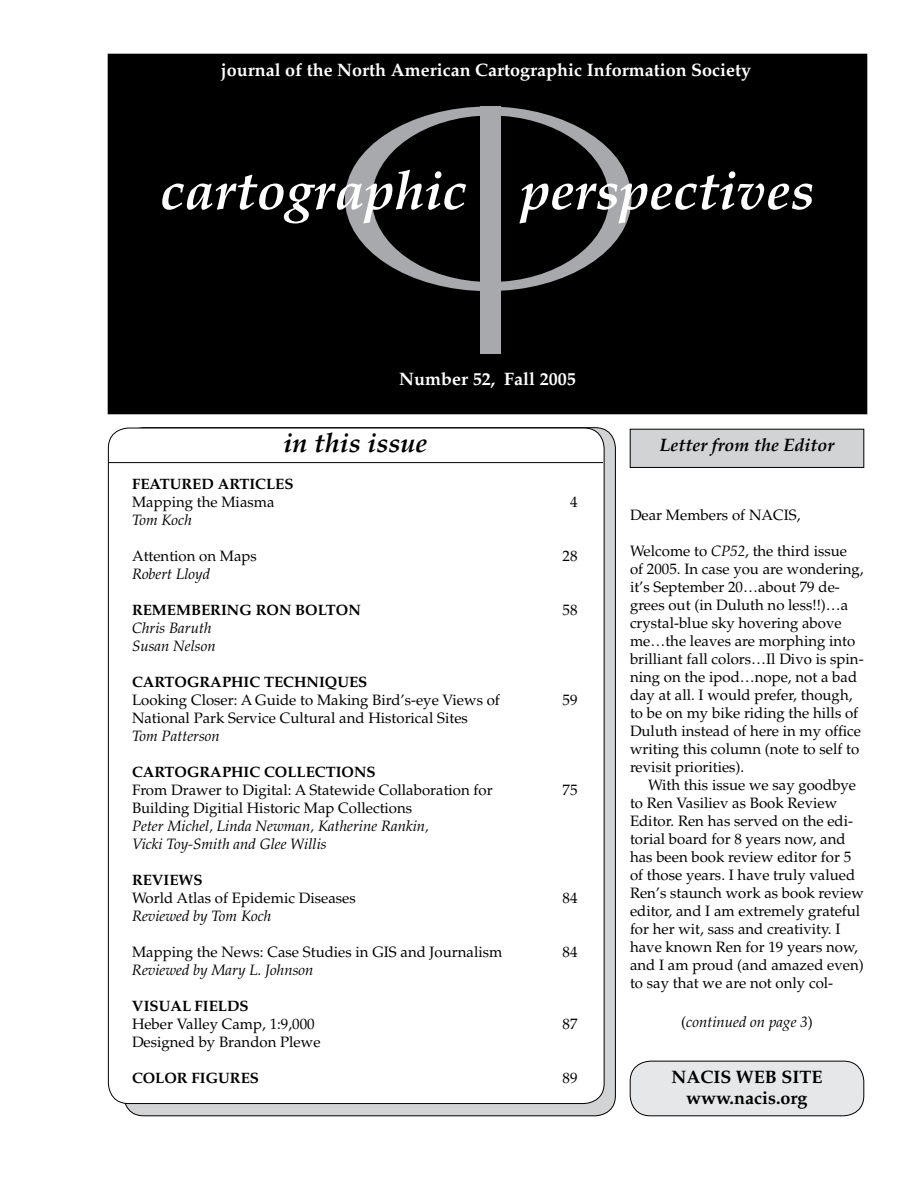
<style>
.page{position:relative;width:918px;height:1188px;background:#fff}
.page>*{position:absolute;margin:0;border:0;box-sizing:border-box;transform-origin:0 0}
.t1{font:italic 700 54px "Palatino";color:#fff}
.t2{font:italic 700 27px "Palatino";color:#000}
.t3{font:700 18px "Palatino";color:#fff}
.t4{font:700 18px/21.6px "Palatino";color:#000;text-align:center}
.t5{font:italic 700 18px "Palatino";color:#fff}
.t6{font:italic 700 18px "Palatino";color:#000}
.t7{font:15px/18px "Palatino";color:#000}
.t8{font:italic 15px/18px "Palatino";color:#000}
.t9{font:700 15px "Palatino";color:#000}
.s1{font-style:italic}
.s2{font-style:normal}
</style>
<div class="page">
<div style="left:108px;top:54px;width:759px;height:360px;background:#000"></div>
<div style="left:345px;top:106px;width:287px;height:185px;background:#a7a9ac;border-radius:50%"></div>
<div style="left:372px;top:116px;width:237px;height:166px;background:#000;border-radius:50%"></div>
<div style="left:480px;top:106px;width:21px;height:248px;background:#a7a9ac"></div>
<div style="left:630px;top:1061px;width:234px;height:55px;background:#e6e7e8;border-radius:20px"></div>
<div style="left:630px;top:1061px;width:234px;height:55px;border:1px solid #000;border-radius:20px"></div>
<div style="left:124px;top:428px;width:491px;height:688px;background:#d1d3d4;border-radius:20px"></div>
<div style="left:108px;top:428px;width:496px;height:676px;background:#fff;border-radius:20px"></div>
<hr style="left:108px;top:462px;width:495px;height:1px;background:#000">
<div style="left:630px;top:429px;width:234px;height:38px;background:#d1d3d4"></div>
<div style="left:630px;top:429px;width:234px;height:39px;border:1px solid #000"></div>
<p class="t5" style="left:384px;top:55px;width:206px">cartographic perspectives</p>
<p class="t3" style="left:221px;top:60px;width:532px">journal of the North American Cartographic Information Society</p>
<h1 class="t1" style="left:161px;top:159px;width:655px">cartographic perspectives</h1>
<p class="t3" style="left:399px;top:369px;width:178px">Number 52, Fall 2005</p>
<h2 class="t2" style="left:284px;top:427px;width:145px">in this issue</h2>
<p class="t9" style="left:132px;top:475px;width:11px">feat</p>
<p class="t9" style="left:170px;top:475px;width:125px">ured articleS</p>
<p class="t7" style="left:132px;top:493px;width:144px">Mapping the Miasma</p>
<p class="t7" style="left:570px;top:493px;width:9px">4</p>
<p class="t8" style="left:132px;top:511px;width:61px">Tom Koch</p>
<p class="t7" style="left:132px;top:547px;width:127px">Attention on Maps</p>
<p class="t7" style="left:562px;top:547px;width:16px">28</p>
<p class="t8" style="left:132px;top:565px;width:80px">Robert Lloyd</p>
<p class="t9" style="left:132px;top:601px;width:230px">REMEMBERING RON BOLTON</p>
<p class="t7" style="left:562px;top:601px;width:16px">58</p>
<p class="t8" style="left:132px;top:619px;width:85px">Chris Baruth<br>Susan Nelson</p>
<p class="t9" style="left:132px;top:673px;width:237px">CARTOGRAPHIC TECHNIQUES</p>
<p class="t7" style="left:132px;top:691px;width:369px">Looking Closer: A Guide to Making Bird’s-eye Views of</p>
<p class="t7" style="left:562px;top:691px;width:16px">59</p>
<p class="t7" style="left:132px;top:709px;width:337px">National Park Service Cultural and Historical Sites</p>
<p class="t8" style="left:132px;top:727px;width:89px">Tom Patterson</p>
<p class="t9" style="left:132px;top:763px;width:245px">CARTOGRAPHIC COLLECTIONS</p>
<p class="t7" style="left:132px;top:781px;width:362px">From Drawer to Digital: A Statewide Collaboration for</p>
<p class="t7" style="left:562px;top:781px;width:16px">75</p>
<p class="t7" style="left:132px;top:799px;width:282px">Building Digitial Historic Map Collections</p>
<p class="t8" style="left:132px;top:817px;width:298px">Peter Michel, Linda Newman, Katherine Rankin,<br>Vicki Toy-Smith and Glee Willis</p>
<p class="t9" style="left:132px;top:871px;width:72px">REVIEWS</p>
<p class="t7" style="left:132px;top:889px;width:225px">World Atlas of Epidemic Diseases</p>
<p class="t7" style="left:562px;top:889px;width:16px">84</p>
<p class="t8" style="left:132px;top:907px;width:141px">Reviewed by Tom Koch</p>
<p class="t7" style="left:132px;top:943px;width:372px">Mapping the News: Case Studies in GIS and Journalism</p>
<p class="t7" style="left:562px;top:943px;width:16px">84</p>
<p class="t8" style="left:132px;top:961px;width:183px">Reviewed by Mary L. Johnson</p>
<p class="t9" style="left:132px;top:997px;width:118px">VISUAL FIELD S</p>
<p class="t7" style="left:132px;top:1015px;width:184px">Heber Valley Camp, 1:9,000</p>
<p class="t7" style="left:562px;top:1015px;width:16px">87</p>
<p class="t7" style="left:132px;top:1033px;width:190px">Designed by Brandon Plewe</p>
<p class="t9" style="left:132px;top:1069px;width:129px">COLOR FIGURES</p>
<p class="t7" style="left:562px;top:1069px;width:16px">89</p>
<p class="t6" style="left:659px;top:434px;width:177px">Letter from the Editor</p>
<p class="t7" style="left:630px;top:506px;width:172px">Dear Members of NACIS,</p>
<p class="t7" style="left:630px;top:542px;width:235px">Welcome to <span class="s1">CP52</span>, the third issue of 2005. In case you are wondering, it’s September 20…about 79 de&shy;grees out (in Duluth no less!!)…a crystal-blue sky hovering above me…the leaves are morphing into brilliant fall colors…Il Divo is spin&shy;ning on the ipod…nope, not a bad day at all. I would prefer, though, to be on my bike riding the hills of<br>Duluth instead of here in my office writing this column (note to self to revisit priorities).</p>
<p class="t7" style="left:630px;top:776px;width:235px;text-indent:18px">With this issue we say goodbye to Ren Vasiliev as Book Review<br>Editor. Ren has served on the edi&shy;torial board for 8 years now, and has been book review editor for 5 of those years. I have truly valued<br>Ren’s staunch work as book review editor, and I am extremely grateful for her wit, sass and creativity. I have known Ren for 19 years now, and I am proud (and amazed even) to say that we are not only col-</p>
<p class="t8" style="left:681px;top:1013px;width:133px"><span class="s2">(</span>continued on page 3<span class="s2">)</span></p>
<p class="t4" style="left:671px;top:1066px;width:153px">NACIS WEB SITE www.nacis.org</p>
</div>
